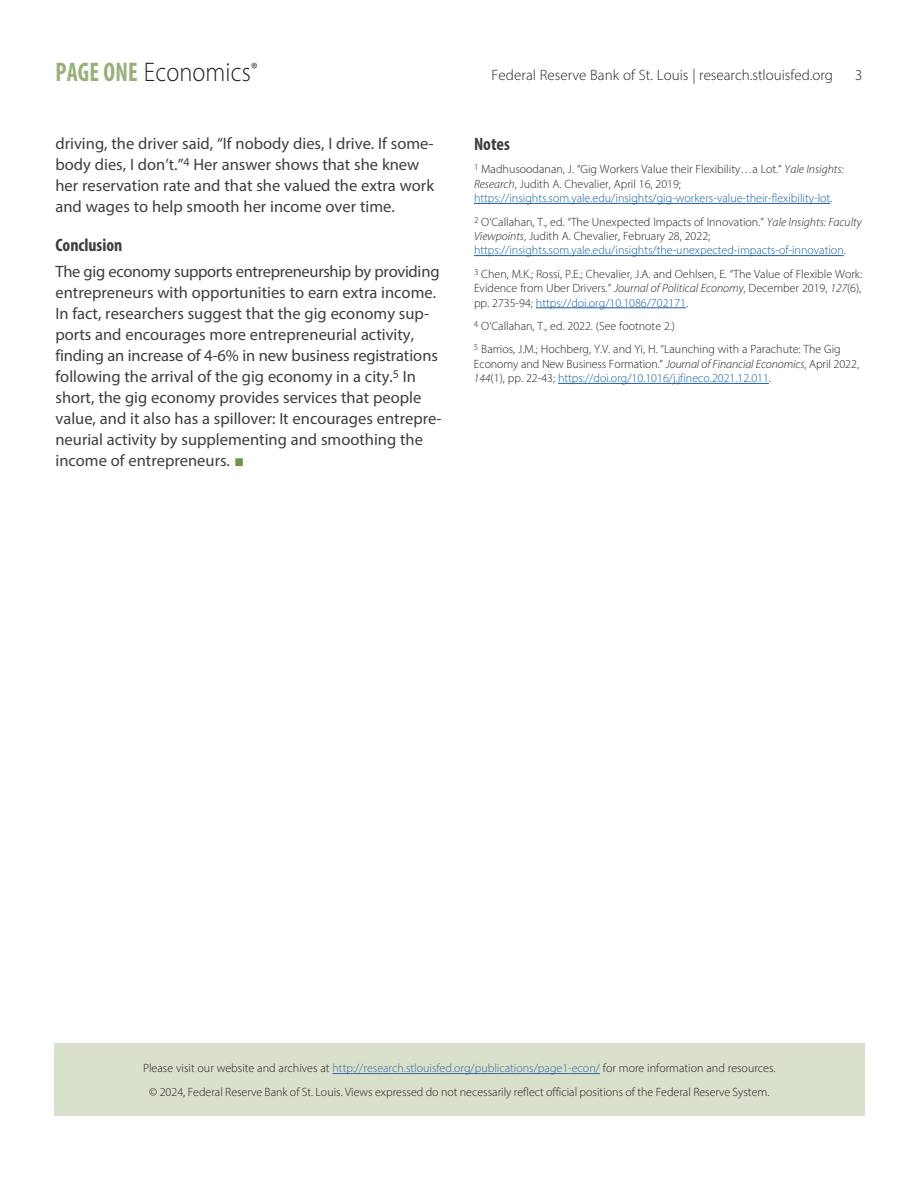
<style>
.page{position:relative;width:918px;height:1188px;background:#fff}
.page>*{position:absolute;margin:0;border:0;box-sizing:border-box;transform-origin:0 0}
.t1{font:300 27px "Myriad Pro";letter-spacing:.005em;color:#231f20;scale:.9 1}
.Section_Head_NEW{font:700 condensed 18px "Myriad Pro";color:#3e3e3f}
.Notes_and_Refs_Head{font:700 condensed 18px "Myriad Pro";color:#3e3e3f}
.Text{font:16.5px/21px "Myriad Pro";color:#3e3e3f}
.t2{font:300 15px "Myriad Pro";letter-spacing:.005em;color:#231f20}
.Notes_and_Refs{font:300 12px/14.4px "Myriad Pro";color:#231f20}
.Text-2{font:300 12px "Myriad Pro";color:#231f20}
.Author_Note{font:300 12px "Myriad Pro";color:#231f20}
.s1{font-weight:700;font-stretch:condensed;color:#9ab07c}
.s2{font-family:"Minion Pro";font-size:27px;color:#709649}
.s3{font-style:italic}
.s4{color:#175d9e}
.s5{color:#3667a4}
</style>
<div class="page">
<hr style="left:474px;top:203px;width:356px;height:1px;background:#175d9e">
<hr style="left:474px;top:255px;width:370px;height:1px;background:#175d9e">
<hr style="left:536px;top:308px;width:150px;height:1px;background:#175d9e">
<hr style="left:558px;top:383px;width:211px;height:1px;background:#175d9e">
<div style="left:54px;top:1043px;width:811px;height:73px;background:#d9e0cc"></div>
<hr style="left:333px;top:1073px;width:267px;height:1px;background:#3667a4">
<p class="t1" style="left:56px;top:55px;width:226px"><span class="s1">PAGE ONE</span> Economics<sup>®</sup></p>
<p class="t2" style="left:492px;top:66px;width:343px">Federal Reserve Bank of St. Louis | research.stlouisfed.org</p>
<p class="t2" style="left:855px;top:66px;width:9px">3</p>
<p class="Text" style="left:56px;top:133px;width:380px">driving, the driver said, “If nobody dies, I drive. If some&shy;body dies, I don’t.”<sup>4</sup> Her answer shows that she knew her reservation rate and that she valued the extra work and wages to help smooth her income over time.</p>
<p class="Section_Head_NEW" style="left:56px;top:234px;width:68px">Conclusion</p>
<p class="Text" style="left:56px;top:261px;width:388px">The gig economy supports entrepreneurship by providing entrepreneurs with opportunities to earn extra income.<br>In fact, researchers suggest that the gig economy sup&shy;ports and encourages more entrepreneurial activity, finding an increase of 4-6% in new business registrations following the arrival of the gig economy in a city.<sup>5</sup> In short, the gig economy provides services that people value, and it also has a spillover: It encourages entrepre&shy;neurial activity by supplementing and smoothing the income of entrepreneurs. <span class="s2">■</span></p>
<p class="Notes_and_Refs_Head" style="left:474px;top:133px;width:38px">Notes</p>
<p class="Notes_and_Refs" style="left:474px;top:162px;width:371px"><sup>1</sup> Madhusoodanan, J. “Gig Workers Value their Flexibility…a Lot.” <span class="s3">Yale Insights:<br>Research</span>, Judith A. Chevalier, April 16, 2019; <span class="s4">https://insights.som.yale.edu/insights/gig-workers-value-their-flexibility-lot</span>.</p>
<p class="Notes_and_Refs" style="left:474px;top:214px;width:389px"><sup>2</sup> O’Callahan, T., ed. “The Unexpected Impacts of Innovation.” <span class="s3">Yale Insights: Faculty<br>Viewpoints</span>, Judith A. Chevalier, February 28, 2022; <span class="s4">https://insights.som.yale.edu/insights/the-unexpected-impacts-of-innovation</span>.</p>
<p class="Notes_and_Refs" style="left:474px;top:266px;width:390px;text-align:justify"><sup>3</sup> Chen, M.K.; Rossi, P.E.; Chevalier, J.A. and Oehlsen, E. “The Value of Flexible Work:<br>Evidence from Uber Drivers.” <span class="s3">Journal of Political Economy</span>, December 2019, <span class="s3">127</span>(6), pp. 2735-94; <span class="s4">https://doi.org/10.1086/702171</span>.</p>
<p class="Notes_and_Refs" style="left:474px;top:319px;width:203px"><sup>4</sup> O’Callahan, T., ed. 2022. (See footnote 2.)</p>
<p class="Notes_and_Refs" style="left:474px;top:342px;width:387px"><sup>5</sup> Barrios, J.M.; Hochberg, Y.V. and Yi, H. “Launching with a Parachute: The Gig<br>Economy and New Business Formation.” <span class="s3">Journal of Financial Economics</span>, April 2022,<br><span class="s3">144</span>(1), pp. 22-43; <span class="s4">https://doi.org/10.1016/j.jfineco.2021.12.011</span>.</p>
<p class="Text-2" style="left:143px;top:1061px;width:634px">Please visit our website and archives at <span class="s5">http://research.stlouisfed.org/publications/page1-econ/</span> for more information and resources.</p>
<p class="Author_Note" style="left:149px;top:1085px;width:622px">© 2024, Federal Reserve Bank of St. Louis. Views expressed do not necessarily reflect official positions of the Federal Reserve System.</p>
</div>
